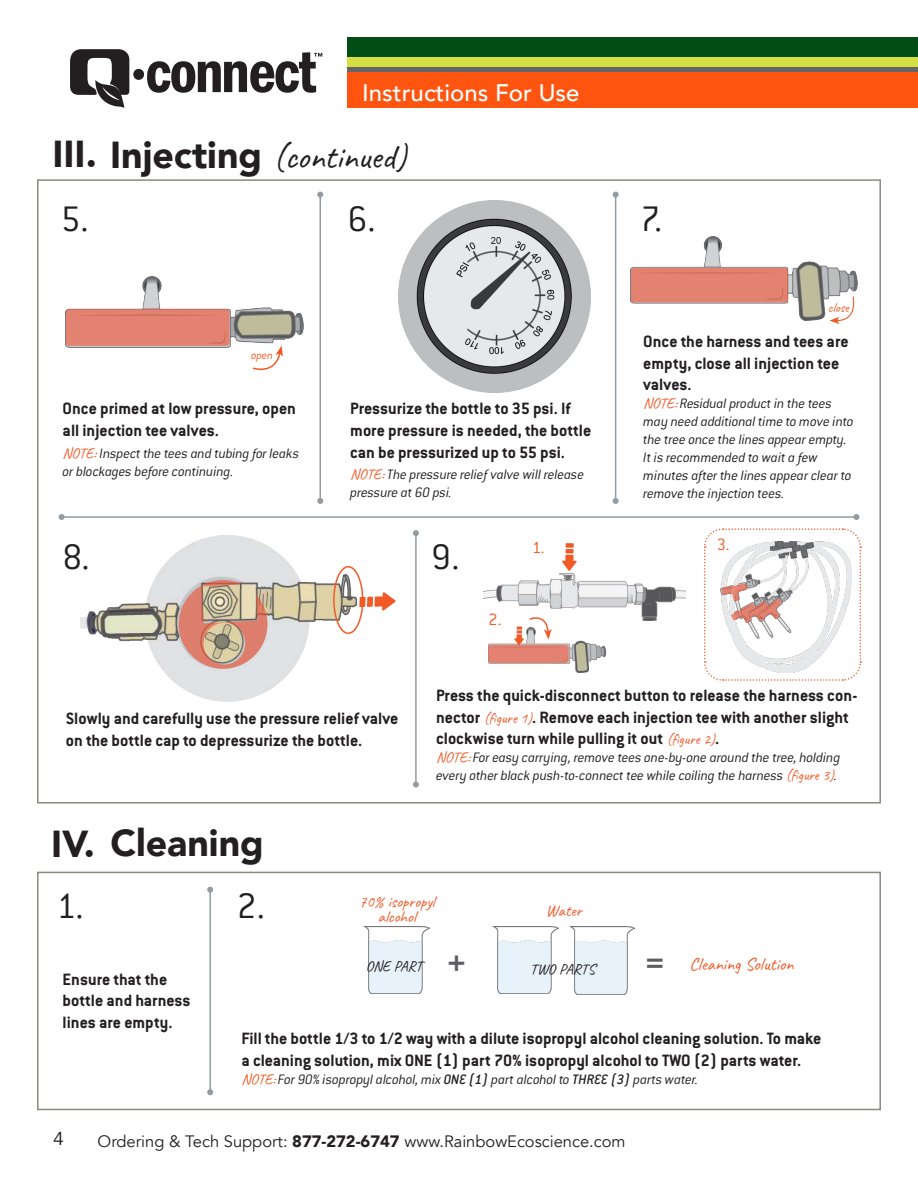
<style>
.page{position:relative;width:918px;height:1188px;background:#fff}
.page>*{position:absolute;margin:0;border:0;box-sizing:border-box;transform-origin:0 0}
.t1{font:300 39px "Conduit ITC Std";color:#231f20}
.t2{font:900 37.5px "Avenir";color:#231f20}
.t3{font:700 36px "Conduit ITC Std";color:#5c5d60}
.t4{font:500 24px "Avenir";color:#fff}
.t5{font:300 21px "Conduit ITC Std";color:#231f20}
.t6{font:700 18px/21.6px "Conduit ITC Std";color:#231f20}
.t7{font:18px "Caveat";color:#f15a27}
.t8{font:300 18px "Conduit ITC Std";color:#f15a27}
.t9{font:16.5px "Avenir";color:#231f20}
.t10{font:16.5px/15px "Caveat";color:#f15a27;text-align:center}
.t11{font:italic 300 15px/18px "Conduit ITC Std";letter-spacing:-.015em;color:#231f20}
.t12{font:15px "Caveat";color:#231f20}
.t13{font:13.5px "Caveat";color:#f15a27}
.t14{font:italic 300 12px "Conduit ITC Std";color:#f15a27}
.s1{font-family:"Caveat";font-weight:400;font-size:34.5px}
.s2{font-family:"Caveat";font-weight:400;font-style:normal;color:#f15a27}
.s3{font-family:"Caveat";font-weight:400;font-size:15px;color:#f15a27}
.s4{font-family:"Conduit ITC Std";font-weight:700;font-size:36px;color:#5c5d60}
.s5{font-weight:500}
.s6{font-weight:900}
</style>
<div class="page">
<img style="left:399px;top:200px;width:192px;height:193px">
<hr style="left:320px;top:195px;width:1px;height:306px;background:#949ca1">
<svg style="left:317px;top:498px;width:6px;height:6px"></svg>
<svg style="left:317px;top:192px;width:6px;height:6px"></svg>
<hr style="left:62px;top:516px;width:794px;height:2px;background:#949ca1">
<svg style="left:59px;top:514px;width:6px;height:6px"></svg>
<svg style="left:853px;top:514px;width:6px;height:6px"></svg>
<hr style="left:615px;top:195px;width:1px;height:306px;background:#949ca1">
<svg style="left:613px;top:498px;width:6px;height:6px"></svg>
<svg style="left:613px;top:192px;width:6px;height:6px"></svg>
<img style="left:66px;top:277px;width:238px;height:70px">
<img style="left:631px;top:236px;width:227px;height:85px">
<svg style="left:252px;top:346px;width:31px;height:24px"></svg>
<svg style="left:829px;top:296px;width:29px;height:28px"></svg>
<img style="left:80px;top:535px;width:277px;height:166px">
<div style="left:333px;top:566px;width:30px;height:68px;border:1px solid #f15a27;border-radius:50%"></div>
<svg style="left:359px;top:592px;width:37px;height:19px"></svg>
<hr style="left:415px;top:533px;width:2px;height:252px;background:#949ca1">
<svg style="left:413px;top:782px;width:6px;height:6px"></svg>
<svg style="left:413px;top:530px;width:6px;height:6px"></svg>
<img style="left:483px;top:573px;width:203px;height:47px">
<img style="left:489px;top:640px;width:117px;height:32px">
<svg style="left:514px;top:613px;width:38px;height:32px"></svg>
<svg style="left:562px;top:543px;width:15px;height:28px"></svg>
<div style="left:37px;top:872px;width:844px;height:238px;border:1px solid #868b81"></div>
<hr style="left:209px;top:890px;width:2px;height:202px;background:#949ca1">
<svg style="left:207px;top:1089px;width:6px;height:6px"></svg>
<svg style="left:207px;top:887px;width:6px;height:6px"></svg>
<img style="left:493px;top:926px;width:66px;height:68px">
<img style="left:570px;top:927px;width:65px;height:68px">
<img style="left:364px;top:926px;width:65px;height:68px">
<div style="left:348px;top:37px;width:570px;height:60px;background:#034e17"></div>
<div style="left:348px;top:60px;width:570px;height:48px;background:#f51"></div>
<div style="left:348px;top:57px;width:570px;height:15px;background:#656668"></div>
<div style="left:348px;top:57px;width:570px;height:10px;background:#d6e043"></div>
<svg style="left:70px;top:49px;width:252px;height:59px"></svg>
<img style="left:179px;top:580px;width:89px;height:89px">
<div style="left:66px;top:309px;width:164px;height:37px;background:#e38270;border-radius:3px"></div>
<div style="left:631px;top:268px;width:157px;height:34px;background:#e38270;border-radius:3px"></div>
<div style="left:488px;top:645px;width:81px;height:18px;background:#e38272;border-radius:3px"></div>
<svg style="left:704px;top:528px;width:158px;height:153px"></svg>
<h3 class="t4" style="left:362px;top:83px;width:219px">Instructions For Use</h3>
<h2 class="t2" style="left:52px;top:140px;width:355px">III. Injecting <span class="s1">(continued)</span></h2>
<h1 class="t1" style="left:60px;top:202px;width:30px">5.</h1>
<h1 class="t1" style="left:347px;top:202px;width:30px">6.</h1>
<p class="t14" style="left:251px;top:351px;width:23px">open</p>
<p class="t6" style="left:63px;top:399px;width:235px">Once primed at low pressure, open all injection tee valves.</p>
<p class="t11" style="left:63px;top:445px;width:238px"><span class="s2">NOTE:</span> Inspect the tees and tubing for leaks or blockages before continuing.</p>
<h1 class="t1" style="left:63px;top:540px;width:28px">8.</h1>
<p class="t6" style="left:350px;top:399px;width:243px">Pressurize the bottle to 35 psi. If more pressure is needed, the bottle can be pressurized up to 55 psi.</p>
<p class="t11" style="left:350px;top:466px;width:235px"><span class="s2">NOTE:</span> The pressure relief valve will release pressure at 60 psi.</p>
<h1 class="t1" style="left:431px;top:540px;width:115px">9. <sup>1.</sup></h1>
<p class="t8" style="left:489px;top:612px;width:14px">2.</p>
<h1 class="t1" style="left:640px;top:202px;width:23px">7.</h1>
<p class="t13" style="left:828px;top:299px;width:22px">close</p>
<p class="t6" style="left:643px;top:332px;width:207px">Once the harness and tees are empty, close all injection tee valves.</p>
<p class="t11" style="left:643px;top:395px;width:212px"><span class="s2">NOTE:</span> Residual product in the tees may need additional time to move into the tree once the lines appear empty.<br>It is recommended to wait a few minutes after the lines appear clear to remove the injection tees.</p>
<p class="t8" style="left:717px;top:536px;width:14px">3.</p>
<p class="t6" style="left:66px;top:709px;width:334px">Slowly and carefully use the pressure relief valve on the bottle cap to depressurize the bottle.</p>
<p class="t6" style="left:436px;top:686px;width:423px">Press the quick-disconnect button to release the harness con&shy;nector <span class="s3">(figure 1)</span>. Remove each injection tee with another slight clockwise turn while pulling it out <span class="s3">(figure 2)</span>.</p>
<p class="t11" style="left:436px;top:750px;width:406px"><span class="s2">NOTE:</span> For easy carrying, remove tees one-by-one around the tree, holding every other black push-to-connect tee while coiling the harness <span class="s2">(figure 3)</span>.</p>
<h2 class="t2" style="left:51px;top:828px;width:214px">IV. Cleaning</h2>
<h1 class="t1" style="left:57px;top:890px;width:29px">1.</h1>
<h1 class="t1" style="left:237px;top:890px;width:30px">2.</h1>
<p class="t10" style="left:359px;top:894px;width:77px">70% isopropyl alcohol</p>
<p class="t10" style="left:546px;top:903px;width:37px">Water</p>
<p class="t6" style="left:63px;top:970px;width:129px">Ensure that the bottle and harness lines are empty.</p>
<h3 class="t3" style="left:448px;top:946px;width:20px">+</h3>
<p class="t12" style="left:366px;top:956px;width:58px">ONE PART</p>
<p class="t12" style="left:530px;top:959px;width:66px">TWO PARTS</p>
<p class="t7" style="left:646px;top:952px;width:149px"><span class="s4">=</span> Cleaning Solution</p>
<p class="t6" style="left:241px;top:1029px;width:582px">Fill the bottle 1/3 to 1/2 way with a dilute isopropyl alcohol cleaning solution. To make a cleaning solution, mix ONE (1) part 70% isopropyl alcohol to TWO (2) parts water.</p>
<p class="t11" style="left:241px;top:1071px;width:458px"><span class="s2">NOTE:</span> For 90% isopropyl alcohol, mix <span class="s5">ONE (1)</span> part alcohol to <span class="s5">THREE (3)</span> parts water.</p>
<p class="t5" style="left:53px;top:1130px;width:12px">4</p>
<p class="t9" style="left:98px;top:1134px;width:529px">Ordering &amp; Tech Support: <span class="s6">877-272-6747</span> www.RainbowEcoscience.com</p>
</div>
